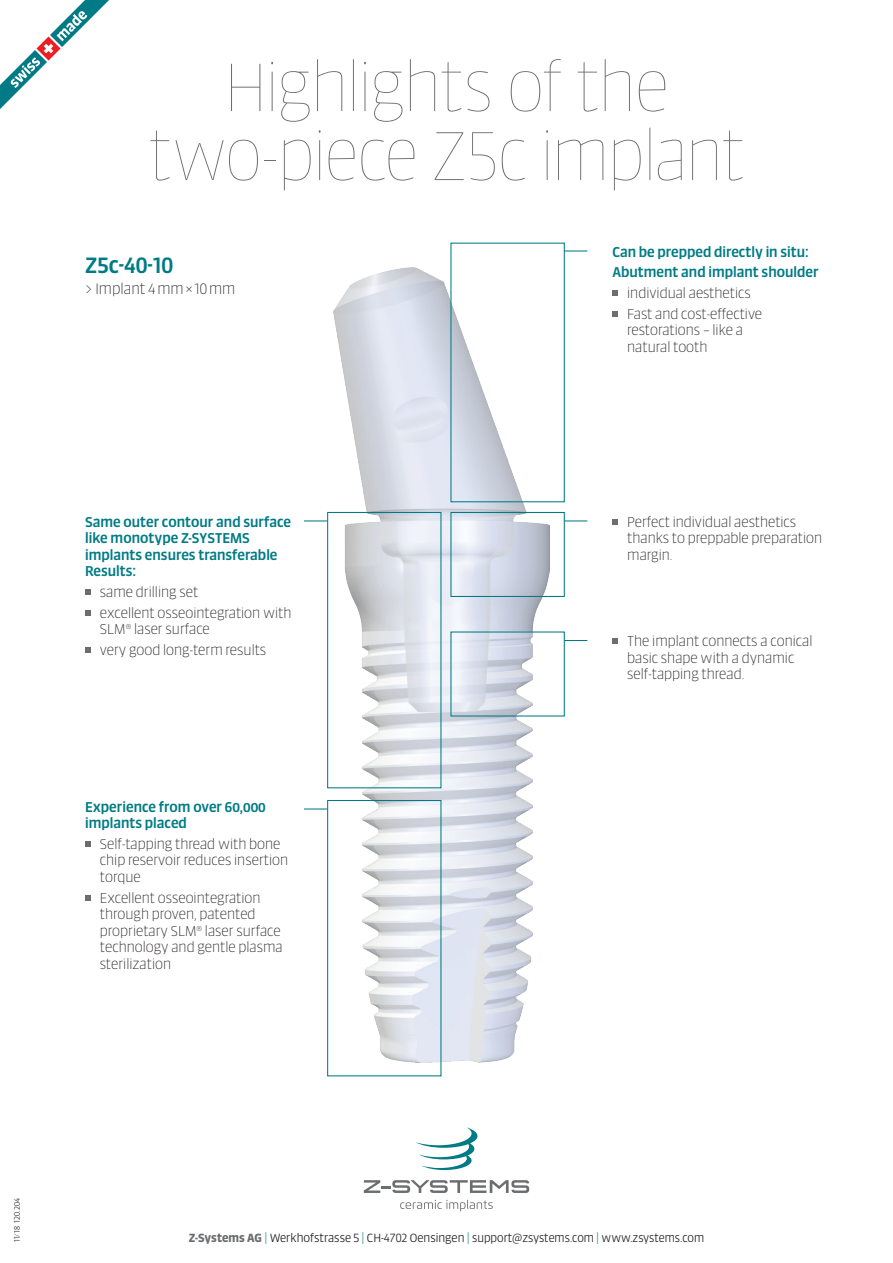
<style>
.page{position:relative;width:893px;height:1263px;background:#fff}
.page>*{position:absolute;margin:0;border:0;box-sizing:border-box;transform-origin:0 0}
.t1{font:100 65.25px "Sanuk Big Pro";letter-spacing:-.025em;color:#6c6d70}
.t2{font:100 64.5px "Sanuk Big Pro";letter-spacing:-.03em;color:#6c6d70}
.t3{font:500 21px "Sanuk Big Pro";color:#007b85}
.t4{font:100 14.25px "Sanuk Big Pro";color:#231f20}
.t5{font:100 13.5px/16.5px "Sanuk Big Pro";color:#231f20}
.t6{font:500 13.5px/16.5px "Sanuk Big Pro";color:#007b85}
.t7{font:300 11.25px "Sanuk Big Pro";color:#231f20}
.t8{font:300 7.5px "Sanuk Big Pro";letter-spacing:.02em;color:#231f20}
.s1{font-weight:700;color:#6c6d70}
.s2{color:#007b85}
</style>
<div class="page">
<img style="left:333px;top:268px;width:216px;height:794px">
<svg style="left:612px;top:519px;width:5px;height:5px"></svg>
<svg style="left:612px;top:639px;width:5px;height:5px"></svg>
<svg style="left:85px;top:589px;width:5px;height:5px"></svg>
<svg style="left:85px;top:610px;width:5px;height:5px"></svg>
<svg style="left:85px;top:647px;width:5px;height:5px"></svg>
<svg style="left:85px;top:841px;width:5px;height:6px"></svg>
<svg style="left:85px;top:895px;width:5px;height:5px"></svg>
<svg style="left:612px;top:291px;width:5px;height:5px"></svg>
<svg style="left:612px;top:312px;width:5px;height:5px"></svg>
<div style="left:450px;top:512px;width:115px;height:85px;border:1px solid #007b85"></div>
<svg style="left:564px;top:520px;width:23px;height:1px"></svg>
<svg style="left:564px;top:640px;width:23px;height:1px"></svg>
<div style="left:327px;top:512px;width:114px;height:276px;border:1px solid #007b85"></div>
<svg style="left:304px;top:520px;width:23px;height:1px"></svg>
<div style="left:327px;top:800px;width:114px;height:276px;border:1px solid #007b85"></div>
<svg style="left:304px;top:808px;width:23px;height:1px"></svg>
<div style="left:450px;top:243px;width:115px;height:259px;border:1px solid #007b85"></div>
<svg style="left:564px;top:250px;width:23px;height:1px"></svg>
<svg style="left:364px;top:1180px;width:165px;height:13px"></svg>
<svg style="left:416px;top:1127px;width:61px;height:43px"></svg>
<svg style="left:400px;top:1200px;width:93px;height:11px"></svg>
<svg style="left:0;top:0;width:109px;height:109px"></svg>
<h2 class="t2" style="left:224px;top:46px;width:447px">Highlights of the</h2>
<h1 class="t1" style="left:148px;top:114px;width:598px">two-piece Z5c implant</h1>
<h3 class="t3" style="left:85px;top:252px;width:89px">Z5c-40-10</h3>
<p class="t4" style="left:85px;top:280px;width:152px">&gt; Implant 4mm×10mm</p>
<p class="t6" style="left:85px;top:513px;width:208px">Same outer contour and surface like monotype Z-SYSTEMS implants ensures transferable<br>Results:</p>
<p class="t5" style="left:100px;top:581px;width:193px;line-height:20.7px">same drilling set<br>excellent osseointegration with</p>
<p class="t5" style="left:100px;top:618px;width:168px;line-height:20.7px">SLM® laser surface<br>very good long-term results</p>
<p class="t6" style="left:85px;top:798px;width:182px">Experience from over 60,000 implants placed</p>
<p class="t5" style="left:100px;top:835px;width:190px">Self-tapping thread with bone chip reservoir reduces insertion torque</p>
<p class="t5" style="left:100px;top:889px;width:184px">Excellent osseointegration through proven, patented proprietary SLM® laser surface technology and gentle plasma sterilization</p>
<p class="t6" style="left:612px;top:241px;width:208px;line-height:20.7px">Can be prepped directly in situ:<br>Abutment and implant shoulder</p>
<p class="t5" style="left:627px;top:282px;width:136px;line-height:20.7px">individual aesthetics<br>Fast and cost-effective</p>
<p class="t5" style="left:627px;top:322px;width:117px">restorations – like a natural tooth</p>
<p class="t5" style="left:627px;top:513px;width:197px">Perfect individual aesthetics thanks to preppable preparation margin.</p>
<p class="t5" style="left:627px;top:633px;width:187px">The implant connects a conical basic shape with a dynamic self-tapping thread.</p>
<p class="t8" style="left:12px;top:1242px;width:46px;rotate:-90deg">11⁄18 120.204</p>
<p class="t7" style="left:189px;top:1231px;width:517px"><span class="s1">Z-Systems AG</span> <span class="s2">|</span> Werkhofstrasse 5 <span class="s2">|</span> CH-4702 Oensingen <span class="s2">|</span> support@zsystems.com <span class="s2">|</span> www.zsystems.com</p>
</div>
